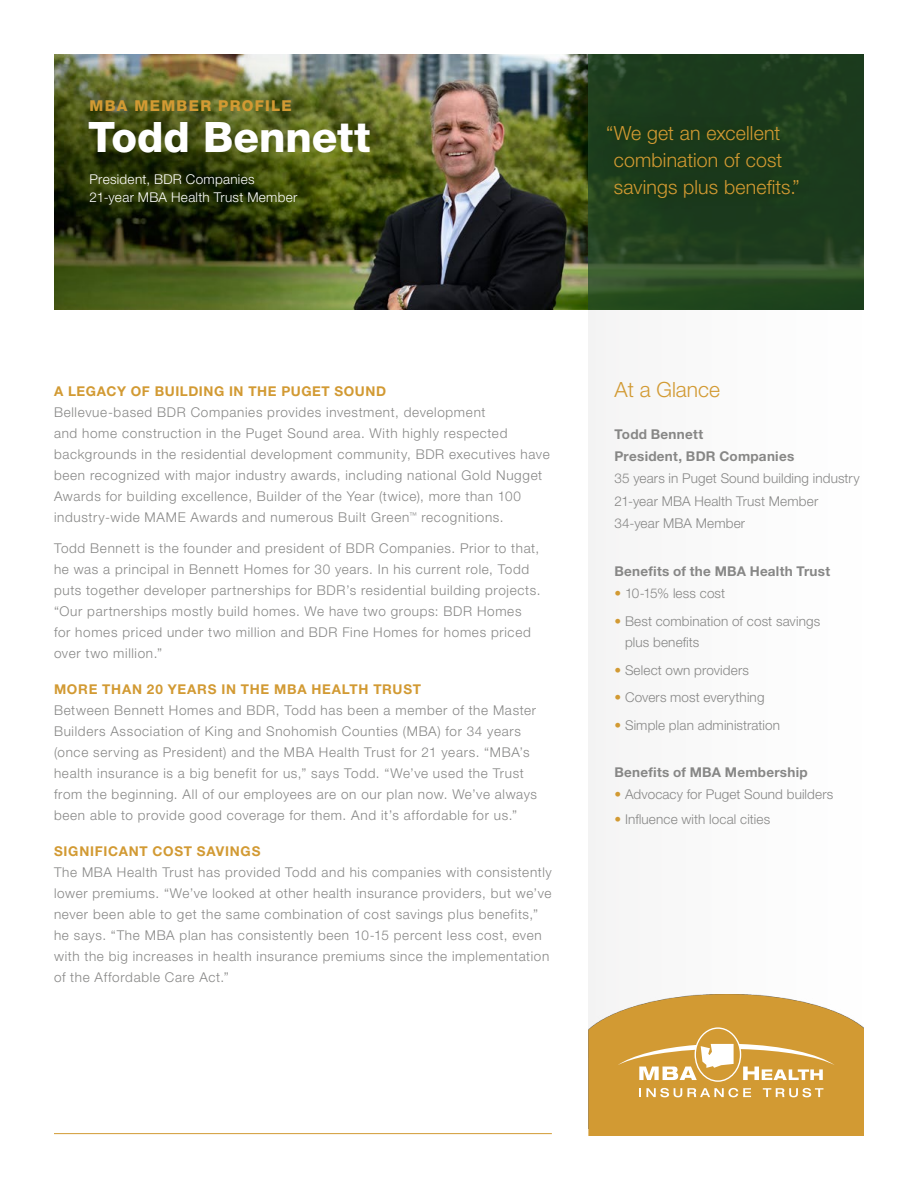
<style>
.page{position:relative;width:918px;height:1188px;background:#fff}
.page>*{position:absolute;margin:0;border:0;box-sizing:border-box;transform-origin:0 0}
.t1{font:800 42px "Helvetica Neue LT Std";color:#fff}
.t2{font:300 21px "Helvetica Neue LT Std";color:#d29a33}
.t3{font:300 19.5px/27px "Helvetica Neue LT Std";letter-spacing:.01em;color:#d29a33}
.t4{font:800 15px "Helvetica Neue LT Std";letter-spacing:.09em;color:#d29a33}
.t5{font:300 13.5px/21px "Helvetica Neue LT Std";letter-spacing:.05em;color:#878786}
.t6{font:300 13.5px/22px "Helvetica Neue LT Std";letter-spacing:.01em;color:#878786}
.t7{font:700 13.5px "Helvetica Neue LT Std";letter-spacing:.05em;color:#d29a33}
.t8{font:700 13.5px/22px "Helvetica Neue LT Std";letter-spacing:.02em;color:#878786}
.t9{font:300 13.5px/18px "Helvetica Neue LT Std";letter-spacing:.02em;color:#fff}
.s1{font-weight:400;color:#d29a33}
</style>
<div class="page">
<div style="left:588px;top:310px;width:276px;height:748px;background:#fafafa"></div>
<img style="left:54px;top:54px;width:535px;height:256px">
<svg style="left:588px;top:994px;width:276px;height:142px;background:#d7a750"></svg>
<hr style="left:54px;top:1133px;width:498px;height:1px;background:#d29a33">
<svg style="left:589px;top:54px;width:275px;height:256px;background:#21411f"></svg>
<div style="left:596px;top:113px;width:214px;height:96px;background:#1a391a"></div>
<p class="t4" style="left:90px;top:96px;width:204px">MBA MEMBER PROFILE</p>
<h1 class="t1" style="left:88px;top:112px;width:284px">Todd Bennett</h1>
<p class="t9" style="left:90px;top:169px;width:209px">President, BDR Companies<br>21-year MBA Health Trust Member</p>
<h3 class="t3" style="left:614px;top:119px;width:187px;text-indent:-8px">“We get an excellent combination of cost savings plus benefits.”</h3>
<p class="t7" style="left:54px;top:383px;width:334px">A LEGACY OF BUILDING IN THE PUGET SOUND</p>
<p class="t5" style="left:54px;top:402px;width:497px">Bellevue-based BDR Companies provides investment, development<br>and home construction in the Puget Sound area. With highly respected backgrounds in the residential development community, BDR executives have been recognized with major industry awards, including national Gold Nugget Awards for building excellence, Builder of the Year (twice), more than 100 industry-wide MAME Awards and numerous Built Green<sup>™</sup> recognitions.</p>
<p class="t5" style="left:54px;top:537px;width:488px">Todd Bennett is the founder and president of BDR Companies. Prior to that, he was a principal in Bennett Homes for 30 years. In his current role, Todd puts together developer partnerships for BDR’s residential building projects. “Our partnerships mostly build homes. We have two groups: BDR Homes for homes priced under two million and BDR Fine Homes for homes priced over two million.”</p>
<p class="t7" style="left:54px;top:681px;width:369px">MORE THAN 20 YEARS IN THE MBA HEALTH TRUST</p>
<p class="t5" style="left:54px;top:699px;width:485px">Between Bennett Homes and BDR, Todd has been a member of the Master Builders Association of King and Snohomish Counties (MBA) for 34 years (once serving as President) and the MBA Health Trust for 21 years. “MBA’s health insurance is a big benefit for us,” says Todd. “We’ve used the Trust from the beginning. All of our employees are on our plan now. We’ve always been able to provide good coverage for them. And it’s affordable for us.”</p>
<p class="t7" style="left:54px;top:843px;width:208px">SIGNIFICANT COST SAVINGS</p>
<p class="t5" style="left:54px;top:861px;width:499px">The MBA Health Trust has provided Todd and his companies with consistently lower premiums. “We’ve looked at other health insurance providers, but we’ve never been able to get the same combination of cost savings plus benefits,” he says. “The MBA plan has consistently been 10-15 percent less cost, even with the big increases in health insurance premiums since the implementation of the Affordable Care Act.”</p>
<h2 class="t2" style="left:615px;top:377px;width:107px">At a Glance</h2>
<p class="t8" style="left:615px;top:423px;width:181px">Todd Bennett<br>President, BDR Companies</p>
<p class="t6" style="left:615px;top:467px;width:247px">35 years in Puget Sound building industry<br>21-year MBA Health Trust Member<br>34-year MBA Member</p>
<p class="t8" style="left:615px;top:560px;width:217px">Benefits of the MBA Health Trust</p>
<p class="t6" style="left:615px;top:582px;width:112px"><span class="s1">•</span> 10-15% less cost</p>
<p class="t6" style="left:625px;top:610px;width:197px;line-height:21px;text-indent:-11px"><span class="s1">•</span> Best combination of cost savings plus benefits</p>
<p class="t6" style="left:615px;top:658px;width:136px"><span class="s1">•</span> Select own providers</p>
<p class="t6" style="left:615px;top:686px;width:151px"><span class="s1">•</span> Covers most everything</p>
<p class="t6" style="left:615px;top:714px;width:167px"><span class="s1">•</span> Simple plan administration</p>
<p class="t8" style="left:615px;top:761px;width:195px">Benefits of MBA Membership</p>
<p class="t6" style="left:615px;top:783px;width:220px"><span class="s1">•</span> Advocacy for Puget Sound builders</p>
<p class="t6" style="left:615px;top:808px;width:157px"><span class="s1">•</span> Influence with local cities</p>
</div>
